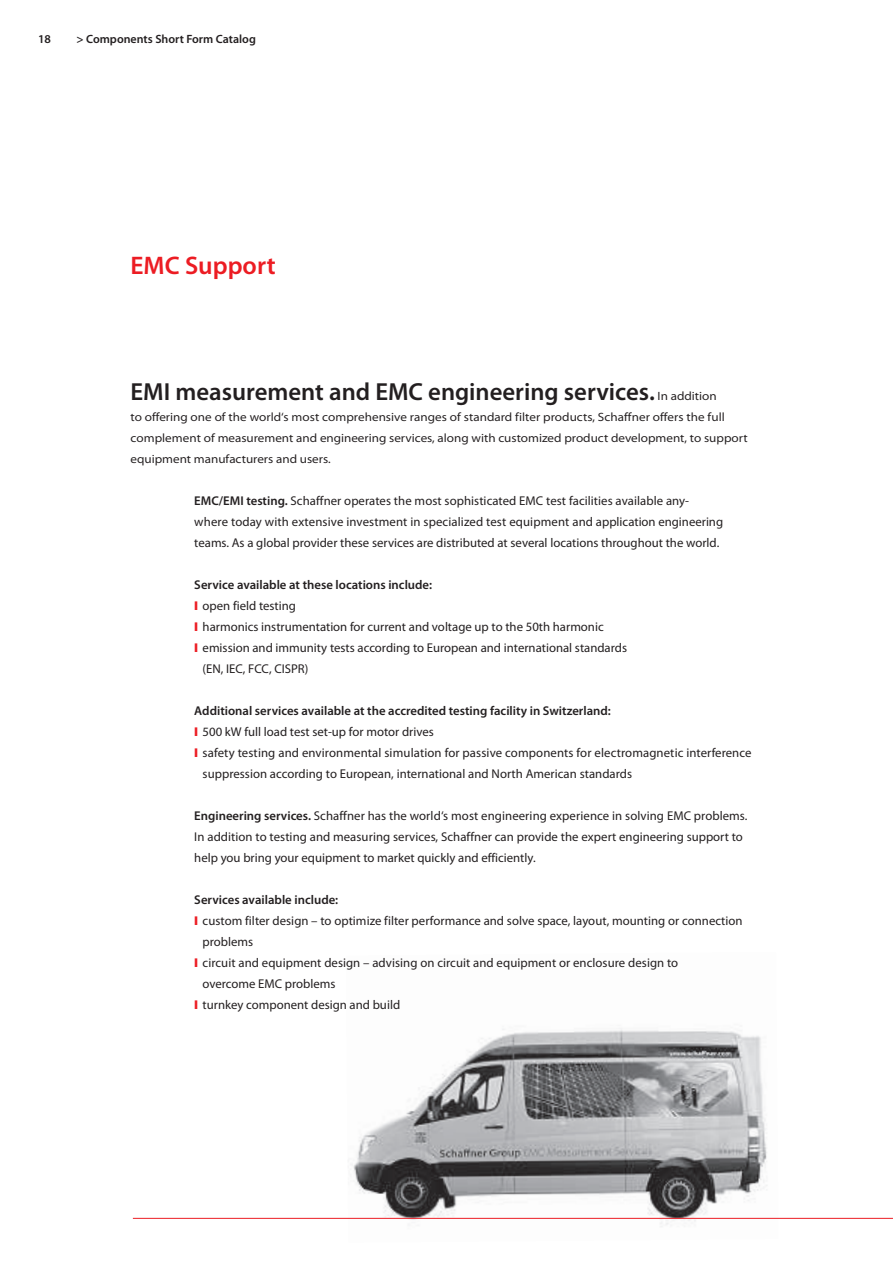
<style>
.page{position:relative;width:893px;height:1263px;background:#fff}
.page>*{position:absolute;margin:0;border:0;box-sizing:border-box;transform-origin:0 0}
.t1{font:600 25.5px "Myriad Pro";color:#ec1c23}
.t2{font:600 24.75px "Myriad Pro";color:#231f20}
.t3{font:12.75px/21px "Myriad Pro";color:#231f20}
.t4{font:600 12.75px "Myriad Pro";color:#231f20}
.t5{font:semi-expanded 12px/21px "Myriad Pro";color:#231f20}
.t6{font:600 12px "Myriad Pro";color:#231f20}
.s1{font-weight:400;font-stretch:semi-expanded;font-size:12px}
.s2{font-weight:600}
.s3{font-weight:900;font-stretch:semi-expanded;color:#ec1c23}
</style>
<div class="page">
<img style="left:346px;top:1028px;width:432px;height:199px">
<hr style="left:133px;top:1218px;width:760px;height:1px;background:#ec1c23">
<p class="t6" style="left:38px;top:35px;width:14px">18</p>
<p class="t6" style="left:77px;top:35px;width:181px">&gt; Components Short Form Catalog</p>
<h1 class="t1" style="left:131px;top:257px;width:147px">EMC Support</h1>
<h2 class="t2" style="left:131px;top:383px;width:588px">EMI measurement and EMC engineering services. <span class="s1">In addition</span></h2>
<p class="t5" style="left:131px;top:406px;width:619px">to offering one of the world‘s most comprehensive ranges of standard filter products, Schaffner offers the full complement of measurement and engineering services, along with customized product development, to support equipment manufacturers and users.</p>
<p class="t3" style="left:194px;top:491px;width:530px"><span class="s2">EMC/EMI testing.</span> Schaffner operates the most sophisticated EMC test facilities available any&shy;where today with extensive investment in specialized test equipment and application engineering teams. As a global provider these services are distributed at several locations throughout the world.</p>
<p class="t4" style="left:194px;top:580px;width:239px">Service available at these locations include:</p>
<p class="t3" style="left:194px;top:596px;width:103px"><span class="s3">I</span> open field testing</p>
<p class="t3" style="left:194px;top:617px;width:411px"><span class="s3">I</span> harmonics instrumentation for current and voltage up to the 50th harmonic</p>
<p class="t3" style="left:194px;top:638px;width:434px"><span class="s3">I</span> emission and immunity tests according to European and international standards</p>
<p class="t3" style="left:203px;top:659px;width:107px">(EN, IEC, FCC, CISPR)</p>
<p class="t4" style="left:194px;top:706px;width:418px">Additional services available at the accredited testing facility in Switzerland:</p>
<p class="t3" style="left:194px;top:722px;width:241px"><span class="s3">I</span> 500 kW full load test set-up for motor drives</p>
<p class="t3" style="left:194px;top:743px;width:559px"><span class="s3">I</span> safety testing and environmental simulation for passive components for electromagnetic interference</p>
<p class="t3" style="left:203px;top:764px;width:431px">suppression according to European, international and North American standards</p>
<p class="t3" style="left:194px;top:806px;width:555px"><span class="s2">Engineering services.</span> Schaffner has the world‘s most engineering experience in solving EMC problems.<br>In addition to testing and measuring services, Schaffner can provide the expert engineering support to help you bring your equipment to market quickly and efficiently.</p>
<p class="t4" style="left:194px;top:895px;width:145px">Services available include:</p>
<p class="t3" style="left:194px;top:911px;width:550px"><span class="s3">I</span> custom filter design – to optimize filter performance and solve space, layout, mounting or connection</p>
<p class="t3" style="left:203px;top:932px;width:52px">problems</p>
<p class="t3" style="left:194px;top:953px;width:485px"><span class="s3">I</span> circuit and equipment design – advising on circuit and equipment or enclosure design to</p>
<p class="t3" style="left:203px;top:974px;width:134px">overcome EMC problems</p>
<p class="t3" style="left:194px;top:995px;width:207px"><span class="s3">I</span> turnkey component design and build</p>
</div>
